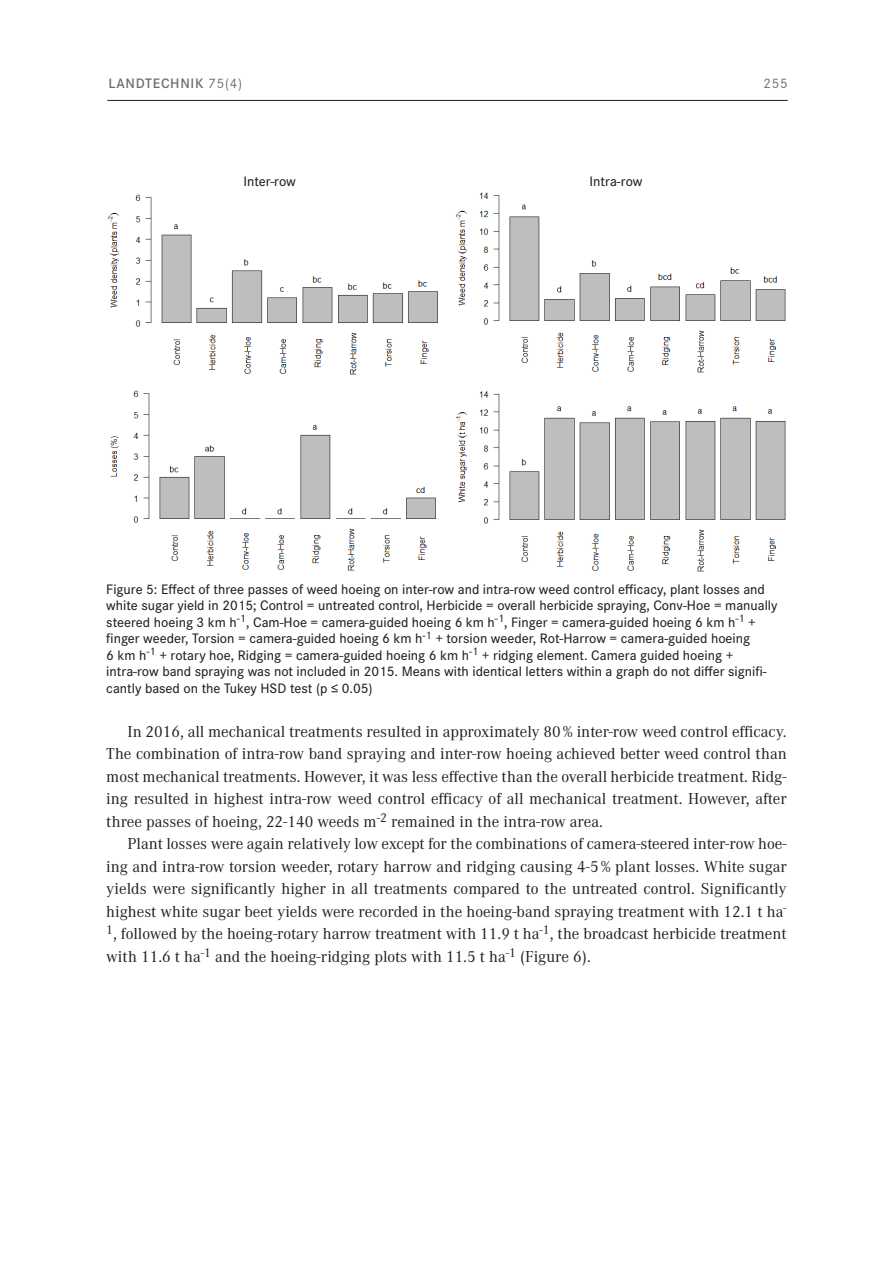
<style>
.page{position:relative;width:893px;height:1263px;background:#fff}
.page>*{position:absolute;margin:0;border:0;box-sizing:border-box;transform-origin:0 0}
._105_Grundtext_mit_E{font:16.5px/22.5px "Corporate A Pro";color:#231f20;text-align:justify}
._107_Bildunterschrif{font:500 14.25px/16.5px "Corporate S Pro";color:#231f20}
.t1{font:600 14.25px "Corporate S Pro";letter-spacing:.05em;color:#6c6d70}
.t2{font:14.25px "Corporate S Pro";color:#6c6d70}
.s1{font-family:"Corporate S Pro Regular 2";font-weight:400}
</style>
<div class="page">
<hr style="left:107px;top:100px;width:681px;height:1px;background:#1d1e1f">
<img style="left:110px;top:390px;width:326px;height:181px">
<img style="left:456px;top:391px;width:330px;height:181px">
<img style="left:107px;top:194px;width:331px;height:181px">
<img style="left:455px;top:192px;width:331px;height:181px">
<p class="t1" style="left:108px;top:73px;width:135px">LANDTECHNIK <span class="s1">75(4)</span></p>
<p class="t2" style="left:763px;top:73px;width:26px">255</p>
<p class="_107_Bildunterschrif" style="left:243px;top:172px;width:54px">Inter-row</p>
<p class="_107_Bildunterschrif" style="left:590px;top:172px;width:54px">Intra-row</p>
<p class="_107_Bildunterschrif" style="left:106px;top:579px;width:673px">Figure 5: Effect of three passes of weed hoeing on inter-row and intra-row weed control efficacy, plant losses and white sugar yield in 2015; Control = untreated control, Herbicide = overall herbicide spraying, Conv-Hoe = manually steered hoeing 3 km h<sup>-1</sup>, Cam-Hoe = camera-guided hoeing 6 km h<sup>-1</sup>, Finger = camera-guided hoeing 6 km h<sup>-1</sup> + finger weeder, Torsion = camera-guided hoeing 6 km h<sup>-1</sup> + torsion weeder, Rot-Harrow = camera-guided hoeing<br>6 km h<sup>-1</sup> + rotary hoe, Ridging = camera-guided hoeing 6 km h<sup>-1</sup> + ridging element. Camera guided hoeing + intra-row band spraying was not included in 2015. Means with identical letters within a graph do not differ signifi&shy;cantly based on the Tukey HSD test (p ≤ 0.05)</p>
<p class="_105_Grundtext_mit_E" style="left:106px;top:719px;width:682px;text-indent:21px">In 2016, all mechanical treatments resulted in approximately 80 % inter-row weed control efficacy.<br>The combination of intra-row band spraying and inter-row hoeing achieved better weed control than most mechanical treatments. However, it was less effective than the overall herbicide treatment. Ridg&shy;ing resulted in highest intra-row weed control efficacy of all mechanical treatment. However, after three passes of hoeing, 22-140 weeds m<sup>-2</sup> remained in the intra-row area.</p>
<p class="_105_Grundtext_mit_E" style="left:106px;top:832px;width:682px;text-indent:21px">Plant losses were again relatively low except for the combinations of camera-steered inter-row hoe&shy;ing and intra-row torsion weeder, rotary harrow and ridging causing 4-5 % plant losses. White sugar yields were significantly higher in all treatments compared to the untreated control. Significantly highest white sugar beet yields were recorded in the hoeing-band spraying treatment with 12.1 t ha<sup>-1</sup>, followed by the hoeing-rotary harrow treatment with 11.9 t ha<sup>-1</sup>, the broadcast herbicide treatment with 11.6 t ha<sup>-1</sup> and the hoeing-ridging plots with 11.5 t ha<sup>-1</sup> (Figure 6).</p>
</div>
